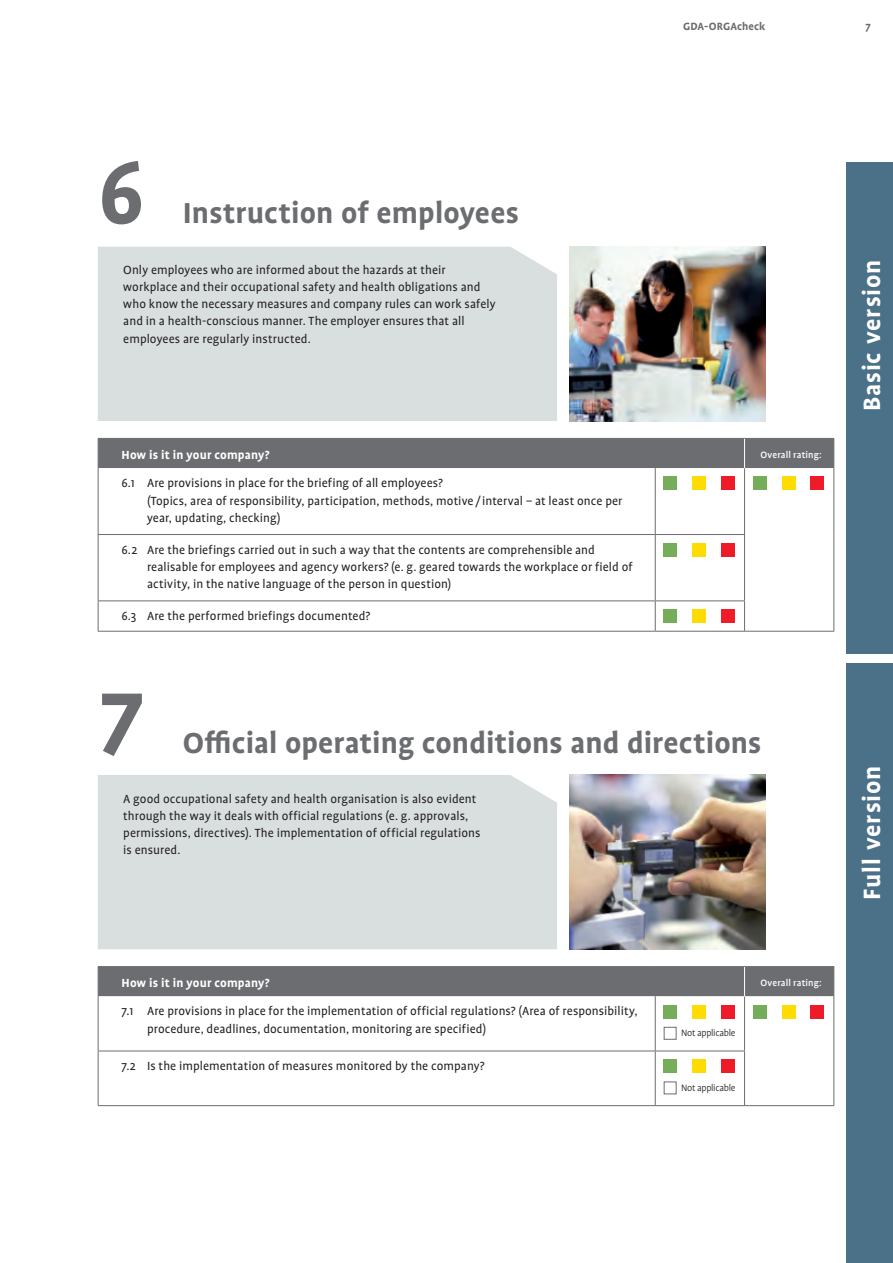
<style>
.page{position:relative;width:893px;height:1263px;background:#fff}
.page>*{position:absolute;margin:0;border:0;box-sizing:border-box;transform-origin:0 0}
.t1{font:700 100.5px "Profile OT";color:#6c6d70}
.t2{font:700 33px "Profile OT";letter-spacing:.005em;color:#6c6d70}
.t3{font:700 27px "Profile OT";letter-spacing:.035em;color:#fff}
.t4{font:13.5px/17.2px "Profile OT";letter-spacing:.005em;color:#231f20}
.t5{font:700 13.5px "Profile OT";letter-spacing:.01em;color:#fff}
.t6{font:700 12px "Profile OT";letter-spacing:.01em;color:#6c6d70}
.t7{font:500 10.5px "Profile OT";letter-spacing:.015em;color:#fff}
.t8{font:300 10.5px "Profile OT";letter-spacing:-.03em;color:#231f20}
</style>
<div class="page">
<div style="left:98px;top:247px;width:459px;height:174px;background:#d9dfdf"></div>
<div style="left:846px;top:162px;width:47px;height:491px;background:#4b7189"></div>
<div style="left:846px;top:663px;width:47px;height:600px;background:#4b7189"></div>
<img style="left:570px;top:247px;width:195px;height:174px">
<svg style="left:99px;top:468px;width:734px;height:163px"></svg>
<hr style="left:98px;top:468px;width:1px;height:66px;background:#6c6d70">
<hr style="left:655px;top:468px;width:1px;height:66px;background:#6c6d70">
<hr style="left:744px;top:468px;width:1px;height:66px;background:#6c6d70">
<hr style="left:833px;top:468px;width:1px;height:67px;background:#6c6d70">
<hr style="left:98px;top:535px;width:1px;height:66px;background:#6c6d70">
<hr style="left:98px;top:601px;width:1px;height:30px;background:#6c6d70">
<hr style="left:98px;top:534px;width:557px;height:1px;background:#6c6d70">
<hr style="left:655px;top:535px;width:1px;height:66px;background:#6c6d70">
<hr style="left:655px;top:601px;width:1px;height:30px;background:#6c6d70">
<hr style="left:655px;top:534px;width:90px;height:1px;background:#6c6d70">
<hr style="left:744px;top:535px;width:1px;height:66px;background:#6c6d70">
<hr style="left:833px;top:535px;width:1px;height:66px;background:#6c6d70">
<hr style="left:744px;top:601px;width:1px;height:30px;background:#6c6d70">
<hr style="left:833px;top:601px;width:1px;height:30px;background:#6c6d70">
<hr style="left:98px;top:601px;width:557px;height:1px;background:#6c6d70">
<hr style="left:98px;top:631px;width:557px;height:1px;background:#6c6d70">
<hr style="left:655px;top:601px;width:90px;height:1px;background:#6c6d70">
<hr style="left:655px;top:631px;width:179px;height:1px;background:#6c6d70">
<div style="left:98px;top:438px;width:736px;height:30px;background:#6c6d70"></div>
<div style="left:664px;top:477px;width:13px;height:13px;background:#75ad5b"></div>
<div style="left:692px;top:477px;width:14px;height:13px;background:#ffdc01"></div>
<div style="left:721px;top:477px;width:14px;height:13px;background:#ee1c28"></div>
<div style="left:753px;top:477px;width:13px;height:13px;background:#75ad5b"></div>
<div style="left:782px;top:477px;width:13px;height:13px;background:#ffdc01"></div>
<div style="left:811px;top:477px;width:13px;height:13px;background:#ee1c28"></div>
<div style="left:664px;top:543px;width:13px;height:13px;background:#75ad5b"></div>
<div style="left:692px;top:543px;width:14px;height:13px;background:#ffdc01"></div>
<div style="left:721px;top:543px;width:14px;height:13px;background:#ee1c28"></div>
<div style="left:664px;top:609px;width:13px;height:14px;background:#75ad5b"></div>
<div style="left:692px;top:609px;width:14px;height:14px;background:#ffdc01"></div>
<div style="left:721px;top:609px;width:14px;height:14px;background:#ee1c28"></div>
<div style="left:98px;top:775px;width:459px;height:174px;background:#d9dfdf"></div>
<svg style="left:99px;top:996px;width:734px;height:109px"></svg>
<hr style="left:98px;top:966px;width:557px;height:1px;background:#6c6d70">
<hr style="left:655px;top:966px;width:179px;height:1px;background:#6c6d70">
<hr style="left:98px;top:996px;width:1px;height:55px;background:#6c6d70">
<hr style="left:655px;top:996px;width:1px;height:55px;background:#6c6d70">
<hr style="left:744px;top:996px;width:1px;height:55px;background:#6c6d70">
<hr style="left:833px;top:996px;width:1px;height:55px;background:#6c6d70">
<hr style="left:98px;top:1051px;width:1px;height:54px;background:#6c6d70">
<hr style="left:98px;top:1051px;width:557px;height:1px;background:#6c6d70">
<hr style="left:655px;top:1051px;width:1px;height:54px;background:#6c6d70">
<hr style="left:655px;top:1051px;width:90px;height:1px;background:#6c6d70">
<hr style="left:744px;top:1051px;width:1px;height:54px;background:#6c6d70">
<hr style="left:833px;top:1051px;width:1px;height:54px;background:#6c6d70">
<hr style="left:98px;top:1105px;width:736px;height:1px;background:#6c6d70">
<div style="left:98px;top:967px;width:736px;height:29px;background:#6c6d70"></div>
<div style="left:664px;top:1005px;width:13px;height:13px;background:#75ad5b"></div>
<div style="left:692px;top:1005px;width:14px;height:13px;background:#ffdc01"></div>
<div style="left:721px;top:1005px;width:14px;height:13px;background:#ee1c28"></div>
<div style="left:664px;top:1027px;width:12px;height:12px;background:#fff"></div>
<div style="left:664px;top:1027px;width:12px;height:13px;border:1px solid #6c6d70"></div>
<div style="left:753px;top:1005px;width:13px;height:13px;background:#75ad5b"></div>
<div style="left:782px;top:1005px;width:13px;height:13px;background:#ffdc01"></div>
<div style="left:811px;top:1005px;width:13px;height:13px;background:#ee1c28"></div>
<div style="left:664px;top:1060px;width:13px;height:13px;background:#75ad5b"></div>
<div style="left:692px;top:1060px;width:14px;height:13px;background:#ffdc01"></div>
<div style="left:721px;top:1060px;width:14px;height:13px;background:#ee1c28"></div>
<div style="left:664px;top:1082px;width:12px;height:12px;background:#fff"></div>
<div style="left:664px;top:1082px;width:12px;height:12px;border:1px solid #6c6d70"></div>
<img style="left:570px;top:775px;width:195px;height:174px">
<p class="t1" style="left:98px;top:154px;width:49px">6</p>
<p class="t2" style="left:183px;top:201px;width:338px">Instruction of employees</p>
<p class="t4" style="left:123px;top:262px;width:374px">Only employees who are informed about the hazards at their workplace and their occupational safety and health obligations and who know the necessary measures and company rules can work safely and in a health-conscious manner. The employer ensures that all employees are regularly instructed.</p>
<p class="t6" style="left:683px;top:21px;width:84px">GDA-ORGAcheck</p>
<p class="t6" style="left:865px;top:21px;width:7px">7</p>
<p class="t3" style="left:862px;top:411px;width:153px;rotate:-90deg">Basic version</p>
<p class="t5" style="left:122px;top:449px;width:150px">How is it in your company?</p>
<p class="t7" style="left:760px;top:450px;width:63px">Overall rating:</p>
<p class="t4" style="left:147px;top:475px;width:477px;text-indent:-26px">6.1 Are provisions in place for the briefing of all employees?<br>(Topics, area of responsibility, participation, methods, motive / interval – at least once per year, updating, checking)</p>
<p class="t4" style="left:147px;top:542px;width:487px;text-indent:-26px">6.2 Are the briefings carried out in such a way that the contents are comprehensible and realisable for employees and agency workers? (e. g. geared towards the workplace or field of activity, in the native language of the person in question)</p>
<p class="t4" style="left:122px;top:608px;width:250px">6.3 Are the performed briefings documented?</p>
<p class="t1" style="left:98px;top:685px;width:47px">7</p>
<p class="t2" style="left:183px;top:730px;width:580px">Official operating conditions and directions</p>
<p class="t4" style="left:123px;top:791px;width:359px">A good occupational safety and health organisation is also evident through the way it deals with official regulations (e. g. approvals, permissions, directives). The implementation of official regulations is ensured.</p>
<p class="t5" style="left:122px;top:978px;width:150px">How is it in your company?</p>
<p class="t7" style="left:760px;top:979px;width:63px">Overall rating:</p>
<p class="t4" style="left:147px;top:1004px;width:492px;text-indent:-26px">7.1 Are provisions in place for the implementation of official regulations? (Area of responsibility, procedure, deadlines, documentation, monitoring are specified)</p>
<p class="t8" style="left:681px;top:1029px;width:56px">Not applicable</p>
<p class="t4" style="left:122px;top:1058px;width:364px">7.2 Is the implementation of measures monitored by the company?</p>
<p class="t8" style="left:681px;top:1084px;width:56px">Not applicable</p>
<p class="t3" style="left:862px;top:900px;width:136px;rotate:-90deg">Full version</p>
</div>
